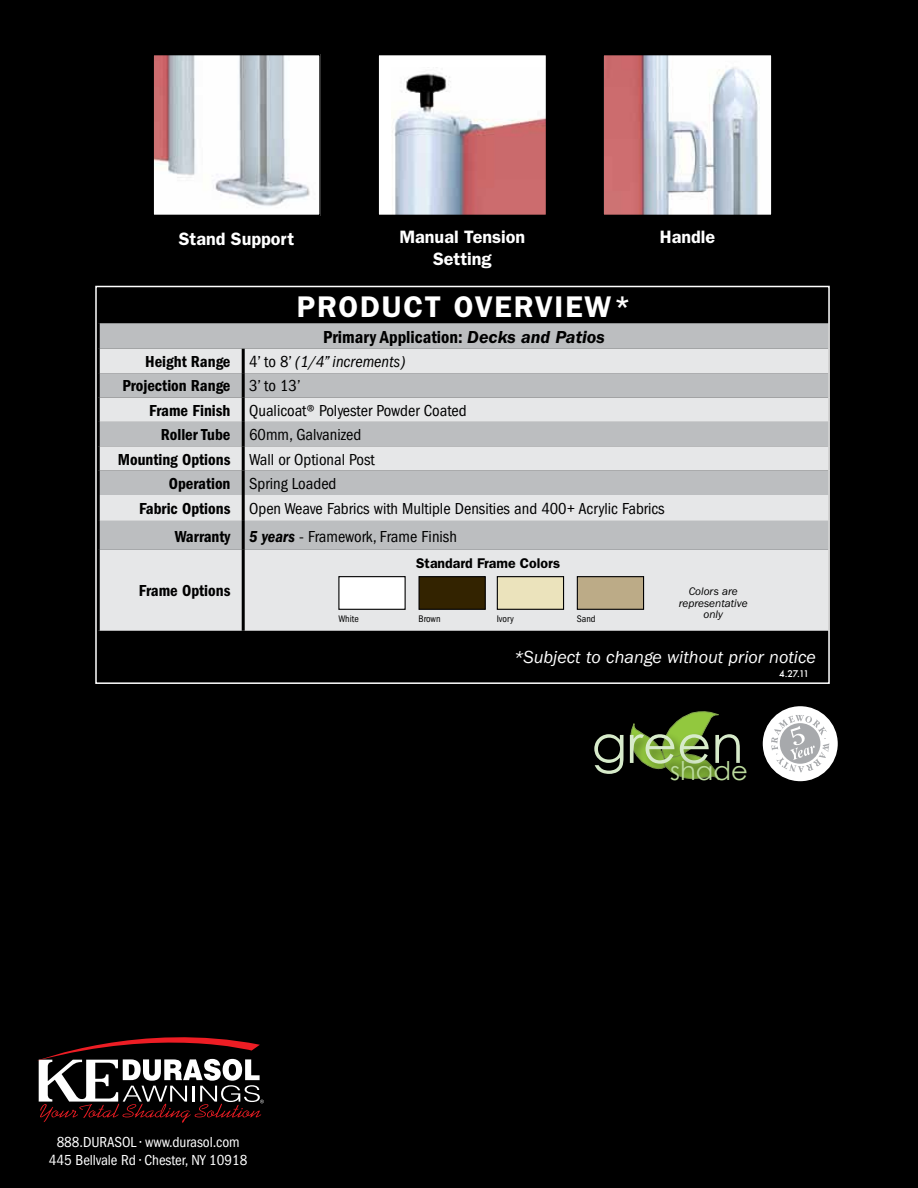
<style>
.page{position:relative;width:918px;height:1188px;background:#000}
.page>*{position:absolute;margin:0;border:0;box-sizing:border-box;transform-origin:0 0}
.t1{font:52.65px "Century Gothic";color:#d7ebca}
.t2{font:600 30px "Franklin Gothic LT";letter-spacing:.06em;color:#fff}
.t3{font:25.8px "Century Gothic";color:#bcdc9d}
.t4{font:600 18px/21.6px "Franklin Gothic LT";color:#fff;text-align:center}
.t5{font:italic 18px "Franklin Gothic LT";color:#fff}
.t6{font:600 condensed 18px "Franklin Gothic LT";color:#000}
.t7{font:condensed 16.5px "Franklin Gothic LT";color:#000}
.t8{font:600 condensed 16.5px/24.3px "Franklin Gothic LT";color:#000}
.t9{font:condensed 15px/18px "Franklin Gothic LT";letter-spacing:-.005em;color:#fff;text-align:center}
.t10{font:600 14.1px "Franklin Gothic LT";color:#000}
.t11{font:italic 11.25px/11.2px "Franklin Gothic LT";color:#000;text-align:center}
.t12{font:condensed 9.9px "Franklin Gothic LT";color:#000}
.t13{font:500 9px "Futura";color:#fff}
.s1{font-style:italic;font-stretch:normal}
.s2{font-weight:400}
.s3{font-weight:400;font-style:italic}
.s4{font-weight:600}
.s5{font-weight:600;font-style:italic}
</style>
<div class="page">
<svg style="left:631px;top:711px;width:88px;height:20px"></svg>
<div style="left:591px;top:731px;width:161px;height:56px;background:#000;opacity:.4"></div>
<div style="left:663px;top:753px;width:90px;height:34px;background:#000;opacity:.75"></div>
<svg style="left:762px;top:705px;width:77px;height:77px"></svg>
<svg style="left:771px;top:715px;width:59px;height:58px;background:#d5d5d7"></svg>
<div style="left:761px;top:705px;width:78px;height:78px;border:2px solid #000;border-radius:50%"></div>
<svg style="left:100px;top:323px;width:727px;height:26px;background:#b9bbbd"></svg>
<svg style="left:100px;top:349px;width:727px;height:282px;background:#d5d6d7"></svg>
<hr style="left:242px;top:349px;width:3px;height:24px;background:#000">
<hr style="left:242px;top:373px;width:3px;height:25px;background:#000">
<hr style="left:242px;top:398px;width:3px;height:24px;background:#000">
<hr style="left:242px;top:422px;width:3px;height:24px;background:#000">
<hr style="left:242px;top:446px;width:3px;height:25px;background:#000">
<hr style="left:242px;top:471px;width:3px;height:24px;background:#000">
<hr style="left:242px;top:495px;width:3px;height:26px;background:#000">
<hr style="left:242px;top:521px;width:3px;height:29px;background:#000">
<hr style="left:242px;top:550px;width:3px;height:81px;background:#000">
<div style="left:95px;top:286px;width:735px;height:398px;border:2px solid #fff"></div>
<div style="left:378px;top:55px;width:169px;height:160px;background:#fff"></div>
<img style="left:392px;top:73px;width:152px;height:140px">
<div style="left:377px;top:54px;width:170px;height:162px;border:2px solid #000"></div>
<img style="left:605px;top:57px;width:165px;height:156px">
<div style="left:602px;top:54px;width:171px;height:162px;border:2px solid #000"></div>
<img style="left:155px;top:57px;width:163px;height:156px">
<div style="left:152px;top:54px;width:169px;height:162px;border:2px solid #000"></div>
<div style="left:338px;top:576px;width:68px;height:34px;background:#fff;border:1px solid #000"></div>
<div style="left:577px;top:576px;width:67px;height:34px;background:#bcab87;border:1px solid #000"></div>
<div style="left:419px;top:576px;width:67px;height:34px;background:#332300;border:1px solid #000"></div>
<div style="left:497px;top:576px;width:67px;height:34px;background:#ebe3bc;border:1px solid #000"></div>
<svg style="left:37px;top:1037px;width:227px;height:86px"></svg>
<p class="t4" style="left:179px;top:228px;width:117px">Stand Support</p>
<p class="t4" style="left:399px;top:226px;width:127px">Manual Tension<br>Setting</p>
<p class="t4" style="left:660px;top:226px;width:57px">Handle</p>
<h2 class="t2" style="left:297px;top:289px;width:336px">PRODUCT OVERVIEW*</h2>
<p class="t6" style="left:323px;top:326px;width:283px">Primary Application: <span class="s1">Decks and Patios</span></p>
<p class="t8" style="left:122px;top:350px;width:285px;text-indent:23px">Height Range <span class="s2">4’ to 8’</span> <span class="s3">(1/4” increments)<br></span>Projection Range <span class="s2">3’ to 13’</span></p>
<p class="t7" style="left:149px;top:401px;width:319px"><span class="s4">Frame Finish</span> Qualicoat® Polyester Powder Coated</p>
<p class="t7" style="left:161px;top:426px;width:202px"><span class="s4">Roller Tube</span> 60mm, Galvanized</p>
<p class="t7" style="left:118px;top:450px;width:259px"><span class="s4">Mounting Options</span> Wall or Optional Post</p>
<p class="t7" style="left:169px;top:474px;width:169px"><span class="s4">Operation</span> Spring Loaded</p>
<p class="t7" style="left:139px;top:499px;width:527px"><span class="s4">Fabric Options</span> Open Weave Fabrics with Multiple Densities and 400+ Acrylic Fabrics</p>
<p class="t7" style="left:175px;top:527px;width:284px"><span class="s4">Warranty</span> <span class="s5">5 years</span> - Framework, Frame Finish</p>
<p class="t8" style="left:139px;top:579px;width:93px">Frame Options</p>
<p class="t10" style="left:416px;top:555px;width:146px">Standard Frame Colors</p>
<p class="t12" style="left:338px;top:613px;width:22px">White</p>
<p class="t12" style="left:419px;top:613px;width:24px">Brown</p>
<p class="t12" style="left:497px;top:613px;width:18px">Ivory</p>
<p class="t12" style="left:577px;top:613px;width:20px">Sand</p>
<p class="t11" style="left:679px;top:586px;width:70px">Colors are representative only</p>
<p class="t5" style="left:514px;top:647px;width:303px">*Subject to change without prior notice</p>
<h1 class="t1" style="left:592px;top:712px;width:153px">green</h1>
<h3 class="t3" style="left:670px;top:755px;width:79px">shade</h3>
<p class="t13" style="left:779px;top:667px;width:31px">4.27.11</p>
<p class="t9" style="left:49px;top:1133px;width:200px">888.DURASOL • www.durasol.com<br>445 Bellvale Rd • Chester, NY 10918</p>
</div>
